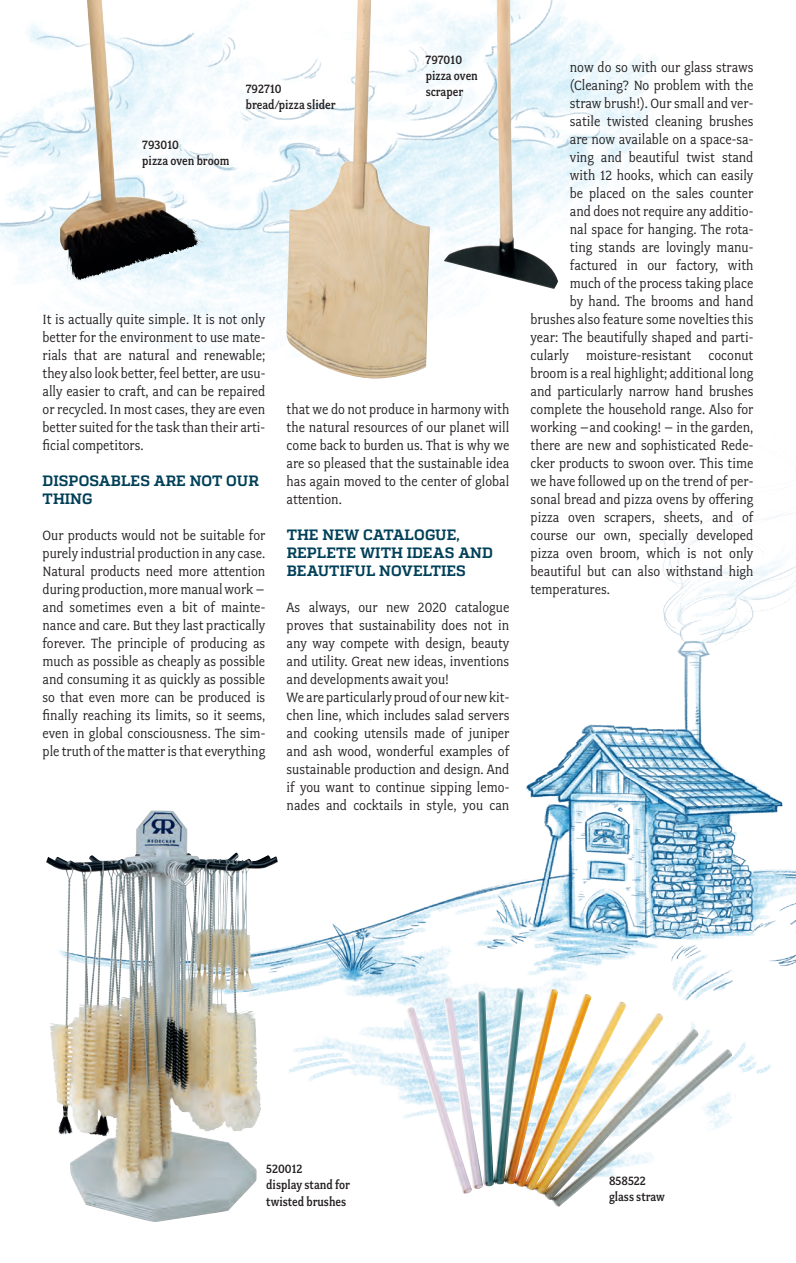
<style>
.page{position:relative;width:796px;height:1263px;background:#fff}
.page>*{position:absolute;margin:0;border:0;box-sizing:border-box;transform-origin:0 0}
.t1{font:15px/18px "Fairplex Narrow";color:#231f20;text-align:justify}
.t2{font:700 15px/18px "Quadon";color:#004058}
.t3{font:500 13.5px/16.2px "Fairplex Narrow";color:#231f20}
</style>
<div class="page">
<img style="left:50px;top:498px;width:745px;height:724px">
<img style="left:0;top:4px;width:658px;height:350px">
<img style="left:319px;top:918px;width:78px;height:74px">
<img style="left:476px;top:988px;width:256px;height:219px">
<img style="left:286px;top:0;width:144px;height:379px">
<img style="left:60px;top:0;width:47px;height:281px">
<img style="left:443px;top:0;width:115px;height:289px">
<img style="left:46px;top:810px;width:107px;height:150px">
<p class="t3" style="left:425px;top:51px;width:54px">797010 pizza oven scraper</p>
<p class="t1" style="left:569px;top:58px;width:185px">now do so with our glass straws</p>
<p class="t1" style="left:569px;top:76px;width:185px">(Cleaning? No problem with the</p>
<p class="t1" style="left:569px;top:94px;width:185px">straw brush!). Our small and ver-</p>
<p class="t1" style="left:569px;top:112px;width:185px">satile twisted cleaning brushes</p>
<p class="t1" style="left:569px;top:130px;width:185px">are now available on a space-sa-</p>
<p class="t1" style="left:569px;top:148px;width:185px">ving and beautiful twist stand</p>
<p class="t1" style="left:569px;top:166px;width:185px">with 12 hooks, which can easily</p>
<p class="t1" style="left:569px;top:184px;width:185px">be placed on the sales counter</p>
<p class="t1" style="left:569px;top:202px;width:185px">and does not require any additio-</p>
<p class="t1" style="left:569px;top:220px;width:185px">nal space for hanging. The rota-</p>
<p class="t1" style="left:569px;top:238px;width:183px">ting stands are lovingly manu-</p>
<p class="t1" style="left:569px;top:256px;width:185px">factured in our factory, with</p>
<p class="t1" style="left:569px;top:274px;width:185px">much of the process taking place</p>
<p class="t1" style="left:569px;top:292px;width:185px">by hand. The brooms and hand</p>
<p class="t1" style="left:530px;top:310px;width:224px">brushes also feature some novelties this</p>
<p class="t1" style="left:530px;top:328px;width:224px">year: The beautifully shaped and parti-</p>
<p class="t1" style="left:530px;top:346px;width:224px">cularly moisture-resistant coconut</p>
<p class="t1" style="left:530px;top:364px;width:224px">broom is a real highlight; additional long</p>
<p class="t1" style="left:530px;top:382px;width:224px">and particularly narrow hand brushes</p>
<p class="t1" style="left:530px;top:400px;width:224px">complete the household range. Also for</p>
<p class="t1" style="left:530px;top:418px;width:224px">working –and cooking! – in the garden,</p>
<p class="t1" style="left:530px;top:436px;width:224px">there are new and sophisticated Rede-</p>
<p class="t1" style="left:530px;top:454px;width:224px">cker products to swoon over. This time</p>
<p class="t1" style="left:530px;top:472px;width:224px">we have followed up on the trend of per-</p>
<p class="t1" style="left:530px;top:490px;width:224px">sonal bread and pizza ovens by offering</p>
<p class="t1" style="left:530px;top:508px;width:224px">pizza oven scrapers, sheets, and of</p>
<p class="t1" style="left:530px;top:526px;width:224px">course our own, specially developed</p>
<p class="t1" style="left:530px;top:544px;width:224px">pizza oven broom, which is not only</p>
<p class="t1" style="left:530px;top:562px;width:224px">beautiful but can also withstand high</p>
<p class="t1" style="left:530px;top:580px;width:81px">temperatures.</p>
<p class="t3" style="left:246px;top:80px;width:91px">792710 bread/pizza slider</p>
<p class="t3" style="left:142px;top:136px;width:89px">793010<br>pizza oven broom</p>
<p class="t1" style="left:43px;top:310px;width:224px">It is actually quite simple. It is not only better for the environment to use mate&shy;rials that are natural and renewable; they also look better, feel better, are usu&shy;ally easier to craft, and can be repaired or recycled. In most cases, they are even better suited for the task than their arti&shy;ficial competitors.</p>
<p class="t2" style="left:43px;top:472px;width:218px">DISPOSABLES ARE NOT OUR<br>THING</p>
<p class="t1" style="left:43px;top:526px;width:224px">Our products would not be suitable for purely industrial production in any case.<br>Natural products need more attention during production, more manual work – and sometimes even a bit of mainte&shy;nance and care. But they last practically forever. The principle of producing as much as possible as cheaply as possible and consuming it as quickly as possible so that even more can be produced is finally reaching its limits, so it seems, even in global consciousness. The sim&shy;ple truth of the matter is that everything</p>
<p class="t1" style="left:286px;top:400px;width:224px">that we do not produce in harmony with the natural resources of our planet will come back to burden us. That is why we are so pleased that the sustainable idea has again moved to the center of global attention.</p>
<p class="t2" style="left:286px;top:526px;width:208px">THE NEW CATALOGUE,<br>REPLETE WITH IDEAS AND<br>BEAUTIFUL NOVELTIES</p>
<p class="t1" style="left:286px;top:598px;width:224px;text-align:left">As always, our new 2020 catalogue proves that sustainability does not in any way compete with design, beauty and utility. Great new ideas, inventions and developments await you!<br>We are particularly proud of our new kit&shy;chen line, which includes salad servers and cooking utensils made of juniper and ash wood, wonderful examples of sustainable production and design. And if you want to continue sipping lemo&shy;nades and cocktails in style, you can</p>
<p class="t3" style="left:266px;top:1161px;width:85px">520012<br>display stand for twisted brushes</p>
<p class="t3" style="left:608px;top:1172px;width:57px">858522 glass straw</p>
</div>
